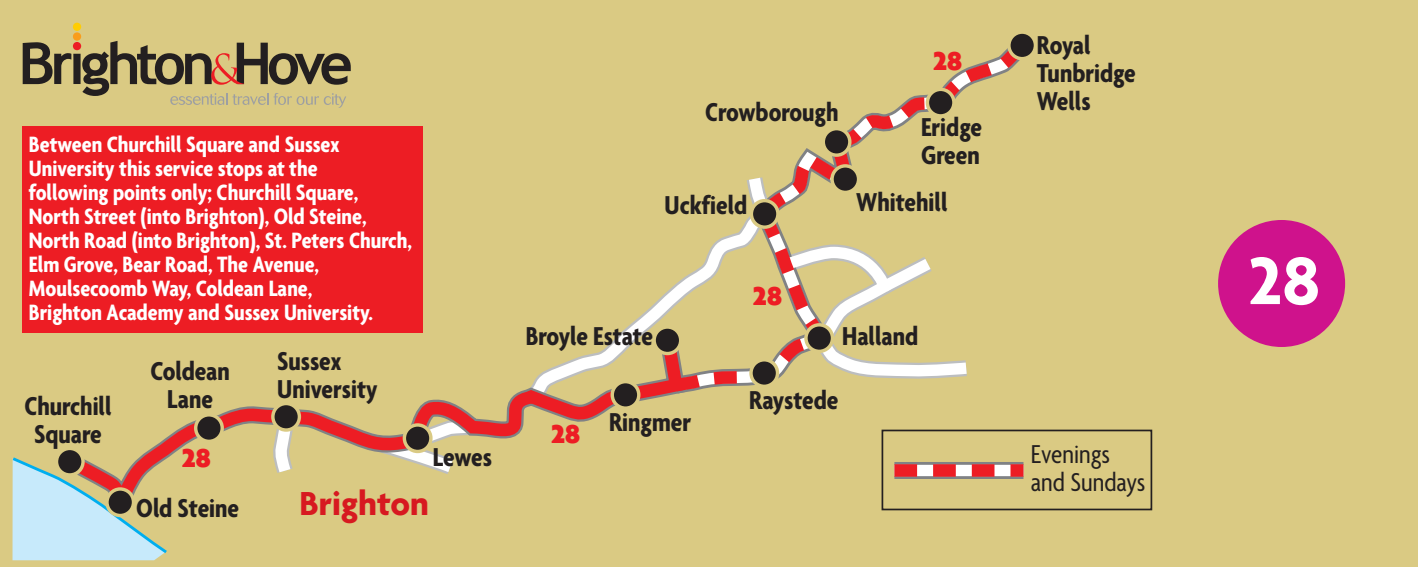
<style>
.page{position:relative;width:1418px;height:567px;background:#fff}
.page>*{position:absolute;margin:0;border:0;box-sizing:border-box;transform-origin:0 0}
.t1{font:700 72px "Agenda";color:#fff}
.t2{font:700 36px "Agenda";color:#d71920}
.t3{font:700 condensed 28px/28px "Agenda";color:#231f20}
.t4{font:condensed 28px/28px "Agenda";color:#231f20}
.t5{font:900 28px "Agenda";color:#ed1d24}
.t6{font:700 condensed 24px/24px "Agenda";color:#fff}
</style>
<div class="page">
<div style="left:0;top:0;width:1417px;height:567px;background:#daca83"></div>
<svg style="left:626px;top:297px;width:35px;height:31px"></svg>
<svg style="left:441px;top:455px;width:12px;height:19px"></svg>
<svg style="left:746px;top:49px;width:274px;height:330px"></svg>
<svg style="left:12px;top:457px;width:155px;height:103px;background:#c2e4ec"></svg>
<svg style="left:661px;top:201px;width:171px;height:191px"></svg>
<svg style="left:58px;top:406px;width:378px;height:118px"></svg>
<svg style="left:404px;top:333px;width:286px;height:117px"></svg>
<div style="left:881px;top:430px;width:271px;height:80px;border:2px solid #231f20"></div>
<svg style="left:23px;top:23px;width:328px;height:85px"></svg>
<svg style="left:56px;top:448px;width:27px;height:27px"></svg>
<div style="left:55px;top:447px;width:30px;height:30px;border:3px solid #daca83;border-radius:50%"></div>
<svg style="left:107px;top:489px;width:27px;height:27px"></svg>
<div style="left:105px;top:487px;width:30px;height:30px;border:3px solid #daca83;border-radius:50%"></div>
<svg style="left:195px;top:415px;width:27px;height:26px"></svg>
<div style="left:194px;top:413px;width:30px;height:30px;border:3px solid #daca83;border-radius:50%"></div>
<svg style="left:273px;top:403px;width:26px;height:27px"></svg>
<div style="left:271px;top:402px;width:30px;height:30px;border:3px solid #daca83;border-radius:50%"></div>
<svg style="left:404px;top:425px;width:27px;height:27px"></svg>
<div style="left:402px;top:423px;width:31px;height:30px;border:3px solid #daca83;border-radius:50%"></div>
<svg style="left:612px;top:381px;width:27px;height:27px"></svg>
<div style="left:610px;top:380px;width:30px;height:30px;border:3px solid #daca83;border-radius:50%"></div>
<svg style="left:654px;top:327px;width:26px;height:27px"></svg>
<div style="left:652px;top:325px;width:30px;height:30px;border:3px solid #daca83;border-radius:50%"></div>
<svg style="left:805px;top:325px;width:27px;height:26px"></svg>
<div style="left:804px;top:323px;width:30px;height:30px;border:3px solid #daca83;border-radius:50%"></div>
<svg style="left:751px;top:201px;width:27px;height:26px"></svg>
<div style="left:749px;top:199px;width:30px;height:30px;border:3px solid #daca83;border-radius:50%"></div>
<svg style="left:823px;top:129px;width:27px;height:26px"></svg>
<div style="left:821px;top:127px;width:30px;height:30px;border:3px solid #daca83;border-radius:50%"></div>
<svg style="left:927px;top:89px;width:27px;height:27px"></svg>
<div style="left:925px;top:88px;width:30px;height:30px;border:3px solid #daca83;border-radius:50%"></div>
<svg style="left:1008px;top:32px;width:27px;height:27px"></svg>
<div style="left:1007px;top:30px;width:30px;height:30px;border:3px solid #daca83;border-radius:50%"></div>
<svg style="left:832px;top:166px;width:26px;height:26px"></svg>
<div style="left:830px;top:164px;width:30px;height:30px;border:3px solid #daca83;border-radius:50%"></div>
<svg style="left:751px;top:360px;width:26px;height:26px"></svg>
<div style="left:749px;top:358px;width:30px;height:30px;border:3px solid #daca83;border-radius:50%"></div>
<div style="left:894px;top:462px;width:129px;height:17px;background:#808285"></div>
<svg style="left:894px;top:464px;width:129px;height:13px;background:#eb6e73"></svg>
<div style="left:1218px;top:220px;width:126px;height:127px;background:#cf128c;border-radius:50%"></div>
<div style="left:23px;top:127px;width:400px;height:206px;background:#ed1d24"></div>
<p class="t6" style="left:29px;top:132px;width:385px">Between Churchill Square and Sussex University this service stops at the<br>following points only; Churchill Square, North Street (into Brighton), Old Steine, North Road (into Brighton), St. Peters Church, Elm Grove, Bear Road, The Avenue, Moulsecoomb Way, Coldean Lane,<br>Brighton Academy and Sussex University.</p>
<p class="t3" style="left:24px;top:391px;width:89px;text-align:center">Churchill<br>Square</p>
<p class="t3" style="left:150px;top:356px;width:81px;text-align:center">Coldean<br>Lane</p>
<p class="t5" style="left:182px;top:441px;width:31px">28</p>
<p class="t3" style="left:277px;top:347px;width:102px">Sussex<br>University</p>
<p class="t3" style="left:433px;top:442px;width:61px">Lewes</p>
<p class="t3" style="left:136px;top:493px;width:104px">Old Steine</p>
<h2 class="t2" style="left:299px;top:482px;width:131px">Brighton</h2>
<p class="t3" style="left:705px;top:97px;width:135px">Crowborough</p>
<p class="t3" style="left:664px;top:190px;width:84px">Uckfield</p>
<p class="t5" style="left:933px;top:44px;width:31px">28</p>
<p class="t3" style="left:921px;top:112px;width:62px">Eridge<br>Green</p>
<p class="t3" style="left:856px;top:187px;width:93px">Whitehill</p>
<p class="t3" style="left:526px;top:321px;width:129px">Broyle Estate</p>
<p class="t5" style="left:753px;top:279px;width:31px">28</p>
<p class="t3" style="left:842px;top:321px;width:77px">Halland</p>
<p class="t5" style="left:551px;top:416px;width:31px">28</p>
<p class="t3" style="left:609px;top:408px;width:84px">Ringmer</p>
<p class="t3" style="left:749px;top:385px;width:91px">Raystede</p>
<p class="t3" style="left:1036px;top:31px;width:101px">Royal<br>Tunbridge<br>Wells</p>
<p class="t4" style="left:1030px;top:439px;width:116px">Evenings and Sundays</p>
<h1 class="t1" style="left:1248px;top:237px;width:73px">28</h1>
</div>
